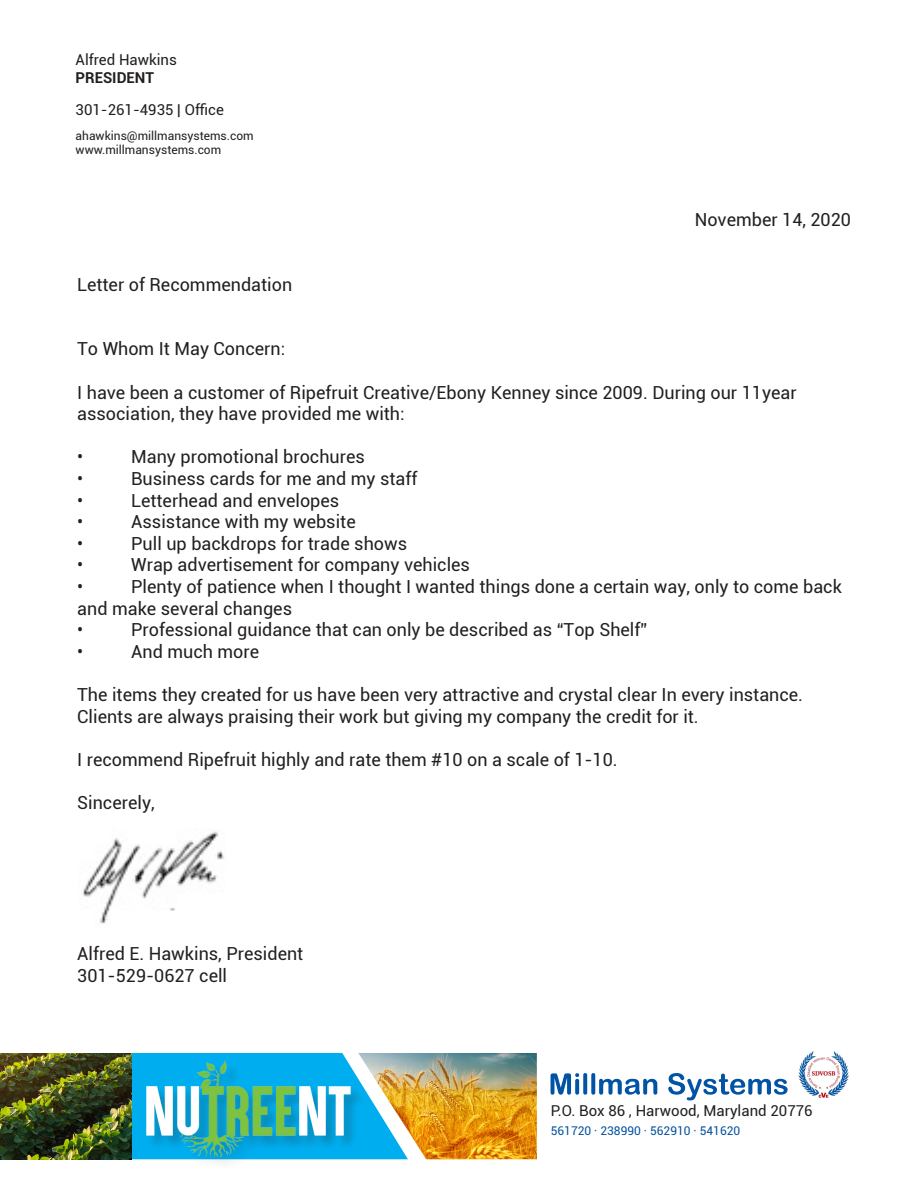
<style>
.page{position:relative;width:918px;height:1188px;background:#fff}
.page>*{position:absolute;margin:0;border:0;box-sizing:border-box;transform-origin:0 0}
.t1{font:18px/21.6px "Roboto";color:#231f20}
.t2{font:15px "Roboto";color:#231f20}
.t3{font:700 15px "Roboto";color:#231f20}
.t4{font:12px "Roboto";color:#231f20}
.t5{font:12px "Roboto";color:#04519f}
</style>
<div class="page">
<img style="left:798px;top:1051px;width:51px;height:47px">
<div style="left:131px;top:1053px;width:213px;height:106px;background:#00aeef"></div>
<img style="left:0;top:1053px;width:131px;height:106px">
<img style="left:358px;top:1053px;width:179px;height:106px">
<svg style="left:551px;top:1073px;width:237px;height:27px"></svg>
<div style="left:146px;top:1062px;width:219px;height:110px;background:#231f20;opacity:.25"></div>
<img style="left:145px;top:1055px;width:209px;height:102px">
<img style="left:83px;top:831px;width:141px;height:93px">
<p class="t2" style="left:76px;top:49px;width:103px">Alfred Hawkins</p>
<p class="t3" style="left:76px;top:67px;width:80px">PRESIDENT</p>
<p class="t2" style="left:76px;top:99px;width:150px">301-261-4935 | Office</p>
<p class="t4" style="left:76px;top:127px;width:180px">ahawkins@millmansystems.com</p>
<p class="t4" style="left:76px;top:142px;width:147px">www.millmansystems.com</p>
<p class="t1" style="left:77px;top:273px;width:217px">Letter of Recommendation</p>
<p class="t1" style="left:695px;top:208px;width:158px">November 14, 2020</p>
<p class="t1" style="left:77px;top:338px;width:210px">To Whom It May Concern:</p>
<p class="t1" style="left:77px;top:381px;width:721px">I have been a customer of Ripefruit Creative/Ebony Kenney since 2009. During our 11year association, they have provided me with:</p>
<p class="t1" style="left:77px;top:446px;width:8px">•</p>
<p class="t1" style="left:131px;top:446px;width:235px">Many promotional brochures</p>
<p class="t1" style="left:77px;top:467px;width:8px">•</p>
<p class="t1" style="left:131px;top:467px;width:288px">Business cards for me and my staff</p>
<p class="t1" style="left:77px;top:489px;width:8px">•</p>
<p class="t1" style="left:131px;top:489px;width:210px">Letterhead and envelopes</p>
<p class="t1" style="left:77px;top:510px;width:8px">•</p>
<p class="t1" style="left:131px;top:510px;width:226px">Assistance with my website</p>
<p class="t1" style="left:77px;top:532px;width:8px">•</p>
<p class="t1" style="left:131px;top:532px;width:278px">Pull up backdrops for trade shows</p>
<p class="t1" style="left:77px;top:554px;width:8px">•</p>
<p class="t1" style="left:131px;top:554px;width:340px">Wrap advertisement for company vehicles</p>
<p class="t1" style="left:77px;top:575px;width:8px">•</p>
<p class="t1" style="left:77px;top:575px;width:766px;text-indent:54px">Plenty of patience when I thought I wanted things done a certain way, only to come back and make several changes<br>•</p>
<p class="t1" style="left:131px;top:618px;width:517px">Professional guidance that can only be described as “Top Shelf”</p>
<p class="t1" style="left:77px;top:640px;width:8px">•</p>
<p class="t1" style="left:131px;top:640px;width:130px">And much more</p>
<p class="t1" style="left:77px;top:683px;width:727px">The items they created for us have been very attractive and crystal clear In every instance.<br>Clients are always praising their work but giving my company the credit for it.</p>
<p class="t1" style="left:77px;top:748px;width:542px">I recommend Ripefruit highly and rate them #10 on a scale of 1-10.</p>
<p class="t1" style="left:77px;top:791px;width:79px">Sincerely,</p>
<p class="t1" style="left:77px;top:942px;width:228px">Alfred E. Hawkins, President<br>301-529-0627 cell</p>
<p class="t2" style="left:551px;top:1100px;width:263px">P.O. Box 86 , Harwood, Maryland 20776</p>
<p class="t5" style="left:551px;top:1122px;width:191px">561720 · 238990 · 562910 · 541620</p>
</div>
